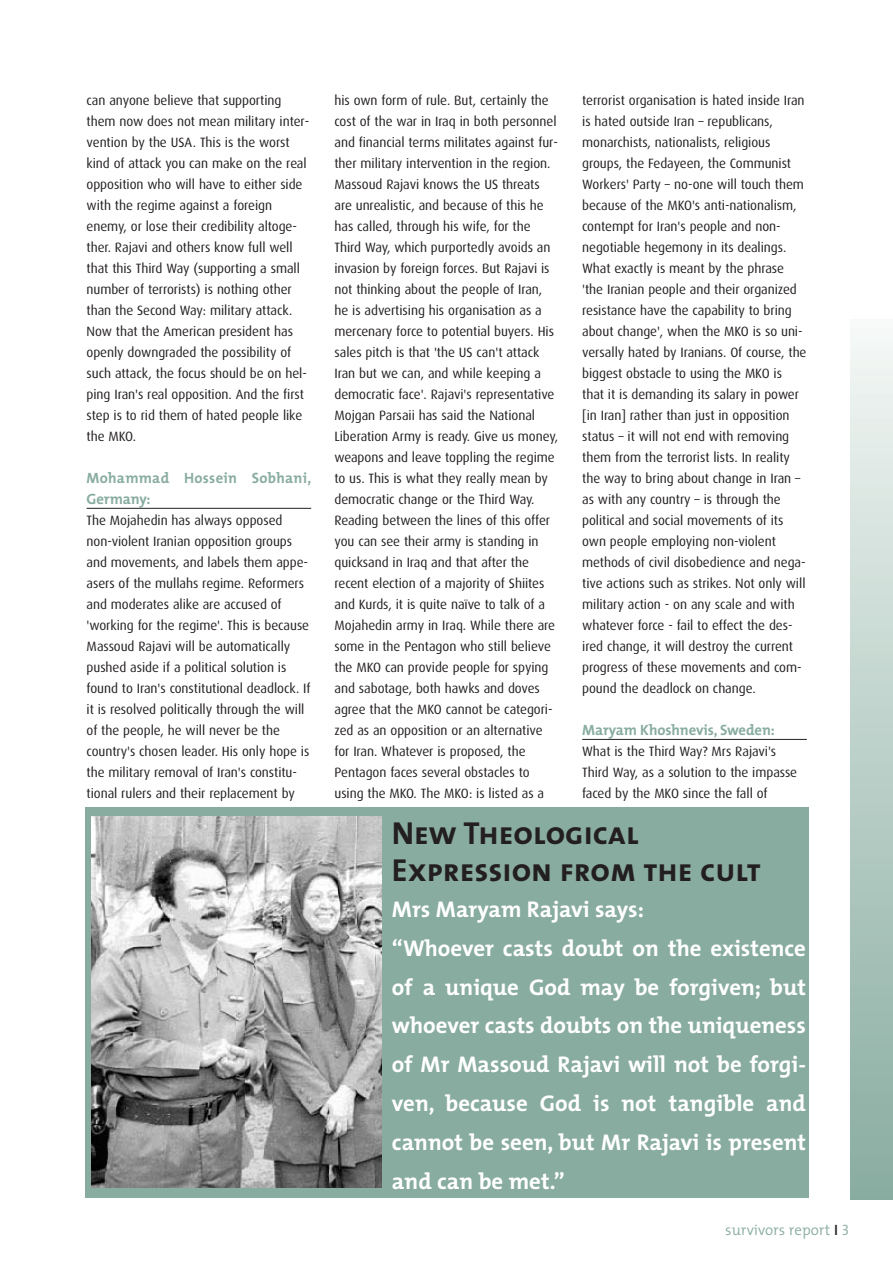
<style>
.page{position:relative;width:893px;height:1262px;background:#fff}
.page>*{position:absolute;margin:0;border:0;box-sizing:border-box;transform-origin:0 0}
.t1{font:31.95px/36.5px "The Mix Bold Caps";color:#231f20}
.t2{font:700 22.8px/38.8px "The Mix";color:#fff}
.t3{font:700 15px/21px "The Mix";letter-spacing:.02em;color:#89aca1}
.t4{font:700 15px "The Mix";letter-spacing:-.005em;color:#89aca1}
.t5{font:300 15px "The Mix";color:#89aca1}
.t6{font:13.5px/21px "Dax";letter-spacing:-.005em;color:#231f20}
.s1{font-weight:600;color:#231f20}
.s2{font-family:"The Mix Semi Light Caps";font-weight:400}
</style>
<div class="page">
<div style="left:850px;top:319px;width:42px;height:880px;background:linear-gradient(to bottom,#f3f7f4,#87ab9f)"></div>
<hr style="left:87px;top:508px;width:224px;height:1px;background:#231f20">
<div style="left:85px;top:807px;width:723px;height:390px;background:#89aca1"></div>
<img style="left:91px;top:816px;width:290px;height:371px">
<hr style="left:582px;top:739px;width:224px;height:1px;background:#231f20">
<p class="t6" style="left:87px;top:90px;width:224px">can anyone believe that supporting them now does not mean military inter&shy;vention by the USA. This is the worst kind of attack you can make on the real opposition who will have to either side with the regime against a foreign enemy, or lose their credibility altoge&shy;ther. Rajavi and others know full well that this Third Way (supporting a small number of terrorists) is nothing other than the Second Way: military attack.<br>Now that the American president has openly downgraded the possibility of such attack, the focus should be on hel&shy;ping Iran's real opposition. And the first step is to rid them of hated people like the MKO.</p>
<p class="t3" style="left:87px;top:469px;width:226px">Mohammad Hossein Sobhani,<br>Germany:</p>
<p class="t6" style="left:87px;top:510px;width:225px">The Mojahedin has always opposed non-violent Iranian opposition groups and movements, and labels them appe&shy;asers of the mullahs regime. Reformers and moderates alike are accused of 'working for the regime'. This is because Massoud Rajavi will be automatically pushed aside if a political solution is found to Iran's constitutional deadlock. If it is resolved politically through the will of the people, he will never be the country's chosen leader. His only hope is the military removal of Iran's constitu&shy;tional rulers and their replacement by</p>
<p class="t6" style="left:334px;top:90px;width:225px">his own form of rule. But, certainly the cost of the war in Iraq in both personnel and financial terms militates against fur&shy;ther military intervention in the region.<br>Massoud Rajavi knows the US threats are unrealistic, and because of this he has called, through his wife, for the Third Way, which purportedly avoids an invasion by foreign forces. But Rajavi is not thinking about the people of Iran, he is advertising his organisation as a mercenary force to potential buyers. His sales pitch is that 'the US can't attack Iran but we can, and while keeping a democratic face'. Rajavi's representative Mojgan Parsaii has said the National Liberation Army is ready. Give us money, weapons and leave toppling the regime to us. This is what they really mean by democratic change or the Third Way.<br>Reading between the lines of this offer you can see their army is standing in quicksand in Iraq and that after the recent election of a majority of Shiites and Kurds, it is quite naïve to talk of a Mojahedin army in Iraq. While there are some in the Pentagon who still believe the MKO can provide people for spying and sabotage, both hawks and doves agree that the MKO cannot be categori&shy;zed as an opposition or an alternative for Iran. Whatever is proposed, the Pentagon faces several obstacles to using the MKO. The MKO: is listed as a</p>
<h1 class="t1" style="left:392px;top:814px;width:370px">New Theological<br>Expression from the cult</h1>
<p class="t2" style="left:392px;top:892px;width:415px">Mrs Maryam Rajavi says:<br>“Whoever casts doubt on the existence of a unique God may be forgiven; but whoever casts doubts on the uniqueness of Mr Massoud Rajavi will not be forgi&shy;ven, because God is not tangible and cannot be seen, but Mr Rajavi is present and can be met.”</p>
<p class="t5" style="left:725px;top:1224px;width:126px">survivors report <span class="s1">I</span> <span class="s2">3</span></p>
<p class="t6" style="left:582px;top:90px;width:226px">terrorist organisation is hated inside Iran is hated outside Iran – republicans, monarchists, nationalists, religious groups, the Fedayeen, the Communist Workers' Party – no-one will touch them because of the MKO's anti-nationalism, contempt for Iran's people and non&shy;negotiable hegemony in its dealings.<br>What exactly is meant by the phrase 'the Iranian people and their organized resistance have the capability to bring about change', when the MKO is so uni&shy;versally hated by Iranians. Of course, the biggest obstacle to using the MKO is that it is demanding its salary in power [in Iran] rather than just in opposition status – it will not end with removing them from the terrorist lists. In reality the way to bring about change in Iran – as with any country – is through the political and social movements of its own people employing non-violent methods of civil disobedience and nega&shy;tive actions such as strikes. Not only will military action - on any scale and with whatever force - fail to effect the des&shy;ired change, it will destroy the current progress of these movements and com&shy;pound the deadlock on change.</p>
<p class="t4" style="left:582px;top:725px;width:194px">Maryam Khoshnevis, Sweden:</p>
<p class="t6" style="left:582px;top:741px;width:216px">What is the Third Way? Mrs Rajavi's<br>Third Way, as a solution to the impasse faced by the MKO since the fall of</p>
</div>
